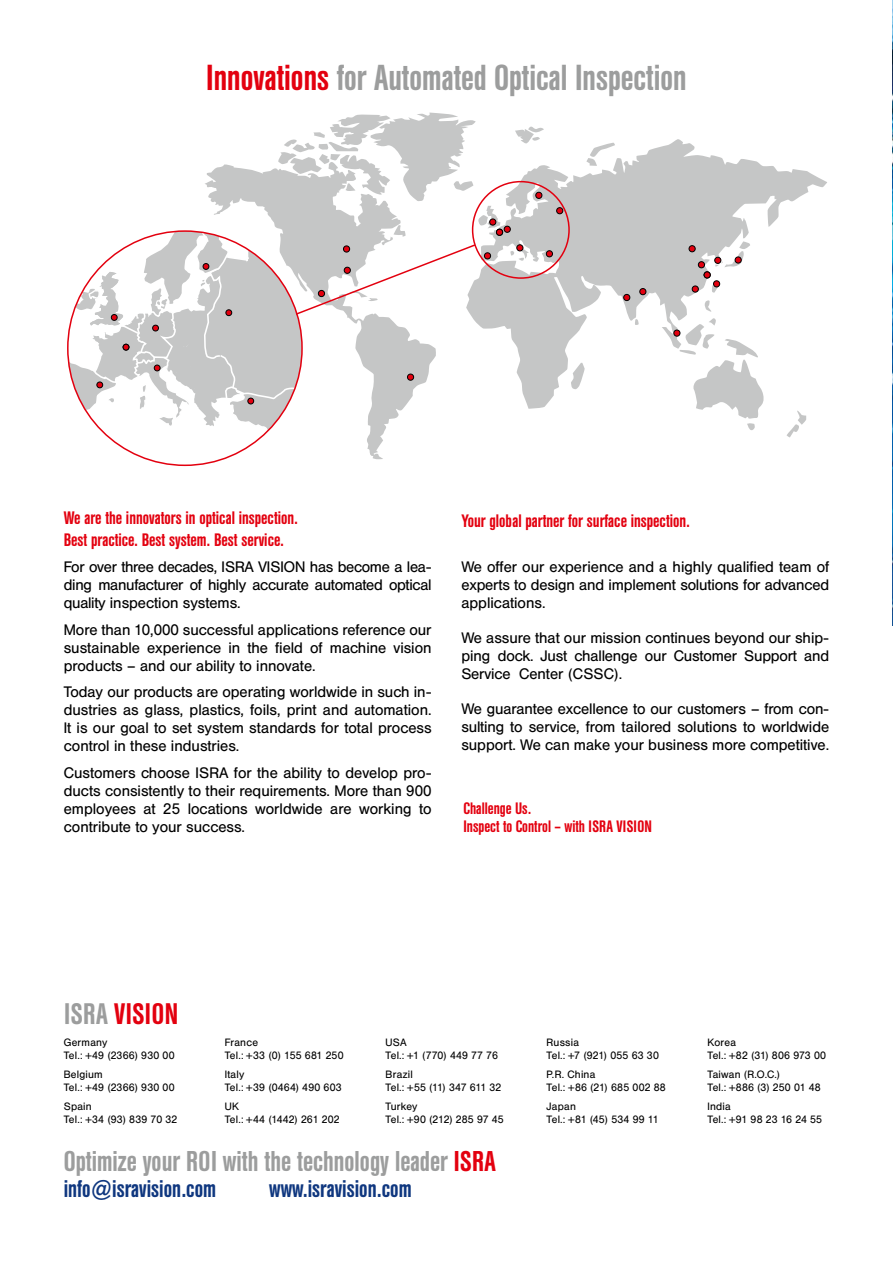
<style>
.page{position:relative;width:893px;height:1263px;background:#fff}
.page>*{position:absolute;margin:0;border:0;box-sizing:border-box;transform-origin:0 0}
.t1{font:500 36px "Helvetica Con BQ";color:#9c9d9d}
.t2{font:500 29.55px "Helvetica Con BQ";letter-spacing:.02em;color:#e3000f}
.t3{font:500 28.5px "Helvetica Con BQ";color:#9c9d9d}
.t4{font:500 24px "Helvetica Con BQ";color:#0f377f}
.t5{font:500 18px/21.6px "Helvetica Con BQ";color:#e3000f}
.t6{font:500 16.5px/18px "Helvetica Con BQ";color:#e3000f}
.t7{font:15px/18px "Helvetica BQ";color:#000;text-align:justify}
.t8{font:10.5px/12.8px "Helvetica BQ";letter-spacing:.02em;color:#000}
.s1{color:#e3000f}
.s2{color:#9c9d9d}
</style>
<div class="page">
<img style="left:892px;top:0;width:1px;height:625px">
<svg style="left:220px;top:440px;width:163px;height:19px"></svg>
<svg style="left:544px;top:139px;width:283px;height:268px"></svg>
<svg style="left:586px;top:143px;width:29px;height:23px"></svg>
<svg style="left:571px;top:363px;width:14px;height:27px"></svg>
<svg style="left:634px;top:319px;width:5px;height:6px"></svg>
<svg style="left:711px;top:285px;width:8px;height:8px"></svg>
<svg style="left:786px;top:410px;width:20px;height:27px"></svg>
<svg style="left:546px;top:251px;width:7px;height:6px"></svg>
<div style="left:556px;top:207px;width:7px;height:7px;background:#e3000f;border:1px solid #000;border-radius:50%"></div>
<svg style="left:640px;top:288px;width:6px;height:7px"></svg>
<svg style="left:624px;top:294px;width:6px;height:7px"></svg>
<svg style="left:689px;top:245px;width:6px;height:7px"></svg>
<svg style="left:698px;top:262px;width:7px;height:6px"></svg>
<svg style="left:692px;top:286px;width:6px;height:6px"></svg>
<svg style="left:713px;top:281px;width:7px;height:6px"></svg>
<svg style="left:662px;top:300px;width:102px;height:130px"></svg>
<svg style="left:704px;top:241px;width:46px;height:37px"></svg>
<svg style="left:68px;top:113px;width:476px;height:327px"></svg>
<h1 class="t1" style="left:206px;top:59px;width:482px"><span class="s1">Innovations</span> for Automated Optical Inspection</h1>
<p class="t5" style="left:64px;top:508px;width:236px">We are the innovators in optical inspection.<br>Best practice. Best system. Best service.</p>
<p class="t7" style="left:64px;top:558px;width:369px">For over three decades, ISRA VISION has become a lea&shy;ding manufacturer of highly accurate automated optical quality inspection systems.</p>
<p class="t7" style="left:64px;top:621px;width:369px">More than 10,000 successful applications reference our sustainable experience in the field of machine vision products – and our ability to innovate.</p>
<p class="t7" style="left:64px;top:683px;width:369px">Today our products are operating worldwide in such in&shy;dustries as glass, plastics, foils, print and automation.<br>It is our goal to set system standards for total process control in these industries.</p>
<p class="t7" style="left:64px;top:764px;width:369px">Customers choose ISRA for the ability to develop pro&shy;ducts consistently to their requirements. More than 900 employees at 25 locations worldwide are working to contribute to your success.</p>
<p class="t5" style="left:461px;top:511px;width:230px">Your global partner for surface inspection.</p>
<p class="t7" style="left:461px;top:558px;width:369px">We offer our experience and a highly qualified team of experts to design and implement solutions for advanced applications.</p>
<p class="t7" style="left:461px;top:629px;width:369px">We assure that our mission continues beyond our ship&shy;ping dock. Just challenge our Customer Support and Service Center (CSSC).</p>
<p class="t7" style="left:461px;top:700px;width:369px">We guarantee excellence to our customers – from con&shy;sulting to service, from tailored solutions to worldwide support. We can make your business more competitive.</p>
<p class="t6" style="left:463px;top:800px;width:190px">Challenge Us.<br>Inspect to Control – with ISRA VISION</p>
<h2 class="t2" style="left:64px;top:997px;width:116px"><span class="s2">ISRA</span> VISION</h2>
<p class="t8" style="left:64px;top:1037px;width:112px">Germany<br>Tel.: +49 (2366) 930 00</p>
<p class="t8" style="left:64px;top:1068px;width:112px">Belgium<br>Tel.: +49 (2366) 930 00</p>
<p class="t8" style="left:64px;top:1100px;width:115px">Spain<br>Tel.: +34 (93) 839 70 32</p>
<p class="t8" style="left:225px;top:1037px;width:120px">France<br>Tel.: +33 (0) 155 681 250</p>
<p class="t8" style="left:225px;top:1068px;width:119px">Italy<br>Tel.: +39 (0464) 490 603</p>
<p class="t8" style="left:225px;top:1100px;width:117px">UK<br>Tel.: +44 (1442) 261 202</p>
<p class="t8" style="left:386px;top:1037px;width:114px">USA<br>Tel.: +1 (770) 449 77 76</p>
<p class="t8" style="left:386px;top:1068px;width:117px">Brazil<br>Tel.: +55 (11) 347 611 32</p>
<p class="t8" style="left:386px;top:1100px;width:120px">Turkey<br>Tel.: +90 (212) 285 97 45</p>
<h3 class="t3" style="left:64px;top:1146px;width:434px">Optimize your ROI with the technology leader <span class="s1">ISRA</span></h3>
<h3 class="t4" style="left:64px;top:1175px;width:154px">info@isravision.com</h3>
<h3 class="t4" style="left:269px;top:1175px;width:144px">www.isravision.com</h3>
<p class="t8" style="left:547px;top:1037px;width:114px">Russia<br>Tel.: +7 (921) 055 63 30</p>
<p class="t8" style="left:547px;top:1068px;width:121px">P.R. China<br>Tel.: +86 (21) 685 002 88</p>
<p class="t8" style="left:547px;top:1100px;width:114px">Japan<br>Tel.: +81 (45) 534 99 11</p>
<p class="t8" style="left:707px;top:1037px;width:120px">Korea<br>Tel.: +82 (31) 806 973 00</p>
<p class="t8" style="left:707px;top:1068px;width:115px">Taiwan (R.O.C.)<br>Tel.: +886 (3) 250 01 48</p>
<p class="t8" style="left:707px;top:1100px;width:116px">India<br>Tel.: +91 98 23 16 24 55</p>
</div>
